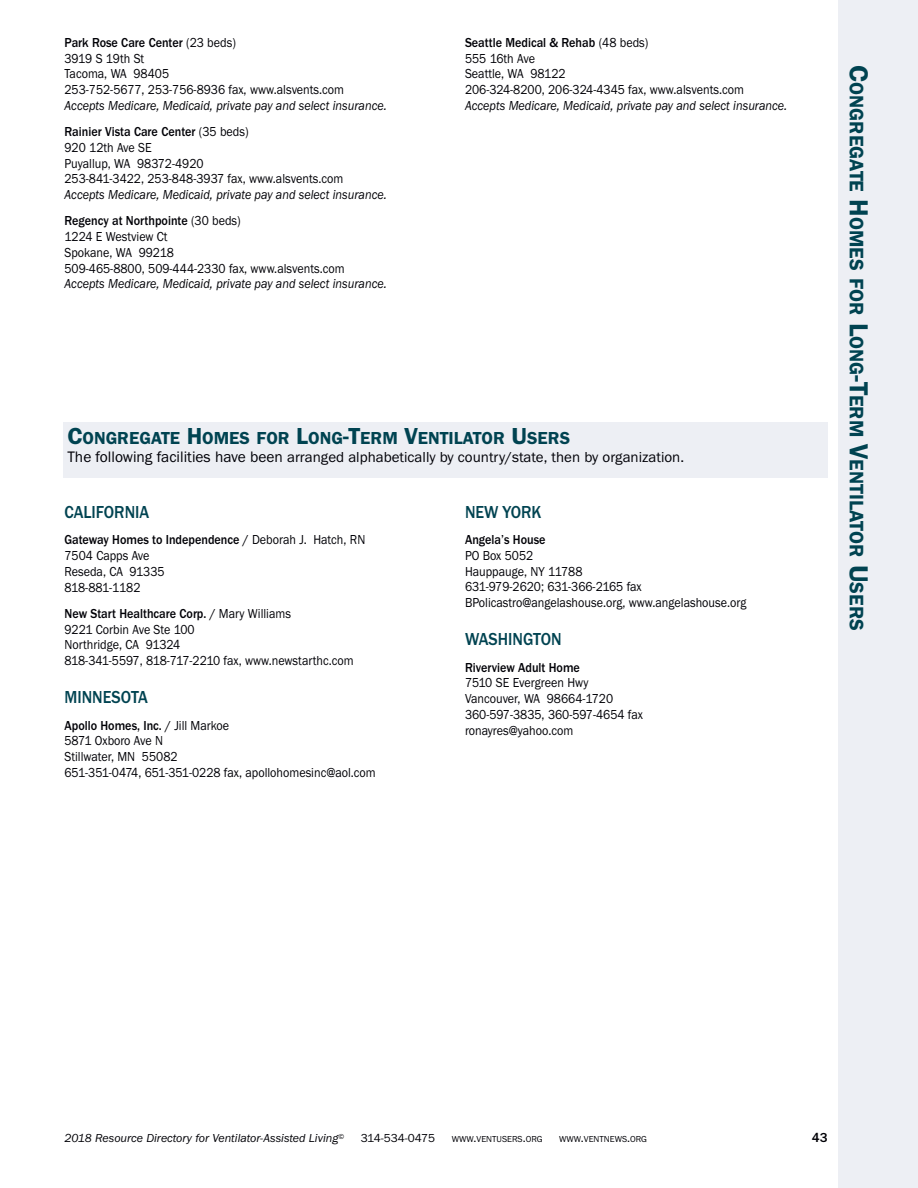
<style>
.page{position:relative;width:918px;height:1188px;background:#fff}
.page>*{position:absolute;margin:0;border:0;box-sizing:border-box;transform-origin:0 0}
.t1{font:600 20.25px "Franklin Gothic";color:#004351}
.t2{font:600 18px "Franklin Gothic";color:#004351}
.t3{font:500 18px "Franklin Gothic";color:#004351;scale:.9 1}
.t4{font:15px "Franklin Gothic";color:#000006}
.t5{font:13.5px/15.8px "Franklin Gothic";color:#000006;scale:.9 1}
.t6{font:italic 13.5px/26.2px "Franklin Gothic";color:#000006;scale:.9 1}
.t7{font:500 13.5px "Franklin Gothic";color:#000006;scale:.9 1}
.t8{font:500 13.5px "Franklin Gothic";color:#000006}
.t9{font:italic 12px "Franklin Gothic";color:#000006}
.t10{font:12px "Franklin Gothic";color:#000006}
.t11{font:9px "Franklin Gothic";color:#000006}
.s1{font-weight:500}
.s2{font-weight:500;font-style:normal}
.s3{font-style:normal}
.s4{font-size:24px}
.s5{font-size:15.75px}
.s6{font-size:27px}
.s7{font-size:12px}
</style>
<div class="page">
<div style="left:63px;top:422px;width:765px;height:56px;background:#edeff4"></div>
<div style="left:838px;top:0;width:80px;height:1188px;background:#edeff4"></div>
<p class="t5" style="left:65px;top:34px;width:312px"><span class="s1">Park Rose Care Center</span> (23 beds)<br>3919 S 19th St<br>Tacoma, WA 98405<br>253-752-5677, 253-756-8936 fax, www.alsvents.com</p>
<p class="t6" style="left:65px;top:92px;width:360px">Accepts Medicare, Medicaid, private pay and select insurance.<br><span class="s2">Rainier Vista Care Center</span> <span class="s3">(35 beds)</span></p>
<p class="t5" style="left:65px;top:139px;width:311px">920 12th Ave SE<br>Puyallup, WA 98372-4920<br>253-841-3422, 253-848-3937 fax, www.alsvents.com</p>
<p class="t6" style="left:65px;top:181px;width:360px">Accepts Medicare, Medicaid, private pay and select insurance.<br><span class="s2">Regency at Northpointe</span> <span class="s3">(30 beds)</span></p>
<p class="t5" style="left:65px;top:229px;width:313px">1224 E Westview Ct<br>Spokane, WA 99218<br>509-465-8800, 509-444-2330 fax, www.alsvents.com</p>
<p class="t6" style="left:65px;top:271px;width:360px">Accepts Medicare, Medicaid, private pay and select insurance.</p>
<p class="t5" style="left:465px;top:34px;width:311px"><span class="s1">Seattle Medical &amp; Rehab</span> (48 beds)<br>555 16th Ave<br>Seattle, WA 98122<br>206-324-8200, 206-324-4345 fax, www.alsvents.com</p>
<p class="t6" style="left:465px;top:92px;width:360px">Accepts Medicare, Medicaid, private pay and select insurance.</p>
<h2 class="t2" style="left:68px;top:427px;width:504px"><span class="s4">C</span>ONGREGATE <span class="s4">H</span>OMES FOR <span class="s4">L</span>ONG<span class="s4">-T</span>ERM <span class="s4">V</span>ENTILATOR <span class="s4">U</span>SERS</h2>
<p class="t4" style="left:68px;top:449px;width:618px"><span class="s5">The following facilities have been</span> arranged alphabetically by country/state, then by organization.</p>
<h2 class="t3" style="left:65px;top:501px;width:96px">CALIFORNIA</h2>
<p class="t5" style="left:65px;top:532px;width:336px"><span class="s1">Gateway Homes to Independence /</span> Deborah J. Hatch, RN<br>7504 Capps Ave<br>Reseda, CA 91335<br>818-881-1182</p>
<p class="t5" style="left:65px;top:605px;width:323px"><span class="s1">New Start Healthcare Corp. /</span> Mary Williams<br>9221 Corbin Ave Ste 100<br>Northridge, CA 91324<br>818-341-5597, 818-717-2210 fax, www.newstarthc.com</p>
<h2 class="t3" style="left:65px;top:687px;width:94px">MINNESOTA</h2>
<p class="t5" style="left:65px;top:717px;width:347px"><span class="s1">Apollo Homes, Inc. /</span> Jill Markoe<br>5871 Oxboro Ave N<br>Stillwater, MN 55082<br>651-351-0474, 651-351-0228 fax, apollohomesinc@aol.com</p>
<h2 class="t3" style="left:465px;top:501px;width:86px">NEW YORK</h2>
<p class="t7" style="left:465px;top:532px;width:91px">Angela’s House</p>
<p class="t5" style="left:465px;top:547px;width:314px">PO Box 5052<br>Hauppauge, NY 11788<br>631-979-2620; 631-366-2165 fax<br>BPolicastro@angelashouse.org, www.angelashouse.org</p>
<h2 class="t3" style="left:465px;top:629px;width:109px">WASHINGTON</h2>
<p class="t7" style="left:465px;top:659px;width:129px">Riverview Adult Home</p>
<p class="t5" style="left:465px;top:675px;width:199px">7510 SE Evergreen Hwy<br>Vancouver, WA 98664-1720<br>360-597-3835, 360-597-4654 fax ronayres@yahoo.com</p>
<h1 class="t1" style="left:869px;top:65px;width:567px;rotate:90deg"><span class="s6">C</span>ONGREGATE <span class="s6">H</span>OMES FOR <span class="s6">L</span>ONG<span class="s6">-T</span>ERM <span class="s6">V</span>ENTILATOR <span class="s6">U</span>SERS</h1>
<p class="t9" style="left:64px;top:1131px;width:281px">2018 Resource Directory for Ventilator-Assisted Living<sup>©</sup></p>
<p class="t10" style="left:361px;top:1131px;width:76px">314-534-0475</p>
<p class="t11" style="left:452px;top:1134px;width:92px">WWW<span class="s7">.</span>VENTUSERS<span class="s7">.</span>ORG</p>
<p class="t11" style="left:559px;top:1134px;width:89px">WWW<span class="s7">.</span>VENTNEWS<span class="s7">.</span>ORG</p>
<p class="t8" style="left:812px;top:1129px;width:17px">43</p>
</div>
